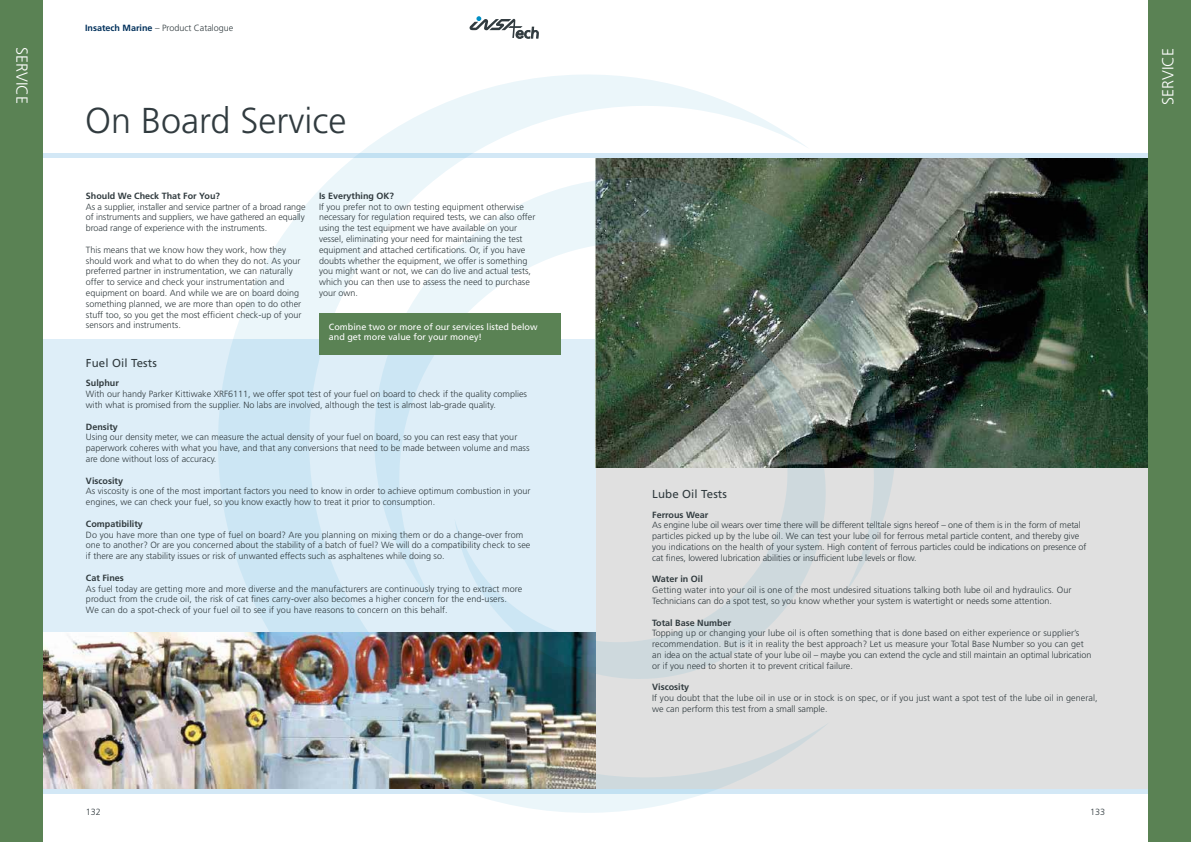
<style>
.page{position:relative;width:1191px;height:842px;background:#fff}
.page>*{position:absolute;margin:0;border:0;box-sizing:border-box;transform-origin:0 0}
.t1{font:300 36px "Frutiger";color:#313b3f}
.t2{font:300 16px "Frutiger";color:#fff}
.t3{font:11.5px "Frutiger";letter-spacing:.01em;color:#313b3f}
.t4{font:300 9px/10.8px "Frutiger";color:#313b3f}
.t5{font:700 9px "Frutiger";color:#313b3f}
.t6{font:9px/10.8px "Frutiger";color:#fff}
.s1{font-weight:700;color:#00305b}
</style>
<div class="page">
<div style="left:595px;top:405px;width:553px;height:384px;background:#e0e0e0"></div>
<div style="left:29px;top:339px;width:566px;height:450px;background:#deeef8"></div>
<img style="left:43px;top:632px;width:171px;height:157px">
<img style="left:830px;top:157px;width:318px;height:311px">
<hr style="left:1px;top:153px;width:1189px;height:4px;background:#d3e8f6">
<div style="left:1px;top:789px;width:1189px;height:5px;background:#d3e8f6"></div>
<div style="left:1148px;top:0;width:43px;height:842px;background:#5a8254"></div>
<div style="left:0;top:0;width:43px;height:842px;background:#5a8254"></div>
<img style="left:214px;top:74px;width:616px;height:739px">
<svg style="left:372px;top:175px;width:525px;height:435px"></svg>
<svg style="left:454px;top:306px;width:380px;height:377px"></svg>
<div style="left:319px;top:314px;width:241px;height:41px;background:#5a8254"></div>
<svg style="left:469px;top:16px;width:69px;height:23px"></svg>
<h2 class="t2" style="left:31px;top:47px;width:58px;rotate:90deg">SERVICE</h2>
<p class="t4" style="left:85px;top:23px;width:150px"><span class="s1">Insatech Marine</span> – Product Catalogue</p>
<h1 class="t1" style="left:85px;top:100px;width:263px">On Board Service</h1>
<p class="t5" style="left:86px;top:190px;width:136px">Should We Check That For You?</p>
<p class="t4" style="left:86px;top:201px;width:221px;text-align:justify">As a supplier, installer and service partner of a broad range of instruments and suppliers, we have gathered an equally broad range of experience with the instruments.</p>
<p class="t4" style="left:86px;top:244px;width:217px">This means that we know how they work, how they should work and what to do when they do not. As your preferred partner in instrumentation, we can naturally offer to service and check your instrumentation and equipment on board. And while we are on board doing something planned, we are more than open to do other stuff too, so you get the most efficient check-up of your sensors and instruments.</p>
<p class="t5" style="left:319px;top:190px;width:77px">Is Everything OK?</p>
<p class="t4" style="left:319px;top:201px;width:218px">If you prefer not to own testing equipment otherwise necessary for regulation required tests, we can also offer using the test equipment we have available on your vessel, eliminating your need for maintaining the test equipment and attached certifications. Or, if you have doubts whether the equipment, we offer is something you might want or not, we can do live and actual tests, which you can then use to assess the need to purchase your own.</p>
<p class="t6" style="left:329px;top:321px;width:210px">Combine two or more of our services listed below and get more value for your money!</p>
<p class="t3" style="left:86px;top:356px;width:72px">Fuel Oil Tests</p>
<p class="t5" style="left:86px;top:378px;width:35px">Sulphur</p>
<p class="t4" style="left:86px;top:389px;width:442px">With our handy Parker Kittiwake XRF6111, we offer spot test of your fuel on board to check if the quality complies with what is promised from the supplier. No labs are involved, although the test is almost lab-grade quality.</p>
<p class="t5" style="left:86px;top:421px;width:34px">Density</p>
<p class="t4" style="left:86px;top:432px;width:445px">Using our density meter, we can measure the actual density of your fuel on board, so you can rest easy that your paperwork coheres with what you have, and that any conversions that need to be made between volume and mass are done without loss of accuracy.</p>
<p class="t5" style="left:86px;top:475px;width:39px">Viscosity</p>
<p class="t4" style="left:86px;top:486px;width:446px">As viscosity is one of the most important factors you need to know in order to achieve optimum combustion in your engines, we can check your fuel, so you know exactly how to treat it prior to consumption.</p>
<p class="t5" style="left:86px;top:518px;width:59px">Compatibility</p>
<p class="t4" style="left:86px;top:529px;width:446px">Do you have more than one type of fuel on board? Are you planning on mixing them or do a change-over from one to another? Or are you concerned about the stability of a batch of fuel? We will do a compatibility check to see if there are any stability issues or risk of unwanted effects such as asphaltenes while doing so.</p>
<p class="t5" style="left:86px;top:572px;width:40px">Cat Fines</p>
<p class="t4" style="left:86px;top:583px;width:438px">As fuel today are getting more and more diverse and the manufacturers are continuously trying to extract more product from the crude oil, the risk of cat fines carry-over also becomes a higher concern for the end-users.<br>We can do a spot-check of your fuel oil to see if you have reasons to concern on this behalf.</p>
<p class="t3" style="left:652px;top:488px;width:76px">Lube Oil Tests</p>
<p class="t5" style="left:652px;top:509px;width:58px">Ferrous Wear</p>
<p class="t4" style="left:652px;top:520px;width:436px">As engine lube oil wears over time there will be different telltale signs hereof – one of them is in the form of metal particles picked up by the lube oil. We can test your lube oil for ferrous metal particle content, and thereby give you indications on the health of your system. High content of ferrous particles could be indications on presence of cat fines, lowered lubrication abilities or insufficient lube levels or flow.</p>
<p class="t5" style="left:652px;top:574px;width:52px">Water in Oil</p>
<p class="t4" style="left:652px;top:585px;width:421px">Getting water into your oil is one of the most undesired situations talking both lube oil and hydraulics. Our<br>Technicians can do a spot test, so you know whether your system is watertight or needs some attention.</p>
<p class="t5" style="left:652px;top:617px;width:81px">Total Base Number</p>
<p class="t4" style="left:652px;top:628px;width:440px">Topping up or changing your lube oil is often something that is done based on either experience or supplier’s recommendation. But is it in reality the best approach? Let us measure your Total Base Number so you can get an idea on the actual state of your lube oil – maybe you can extend the cycle and still maintain an optimal lubrication or if you need to shorten it to prevent critical failure.</p>
<p class="t5" style="left:652px;top:682px;width:39px">Viscosity</p>
<p class="t4" style="left:652px;top:693px;width:447px">If you doubt that the lube oil in use or in stock is on spec, or if you just want a spot test of the lube oil in general, we can perform this test from a small sample.</p>
<p class="t4" style="left:86px;top:806px;width:17px">132</p>
<p class="t4" style="left:1090px;top:806px;width:17px">133</p>
<h2 class="t2" style="left:1159px;top:105px;width:58px;rotate:-90deg">SERVICE</h2>
</div>
